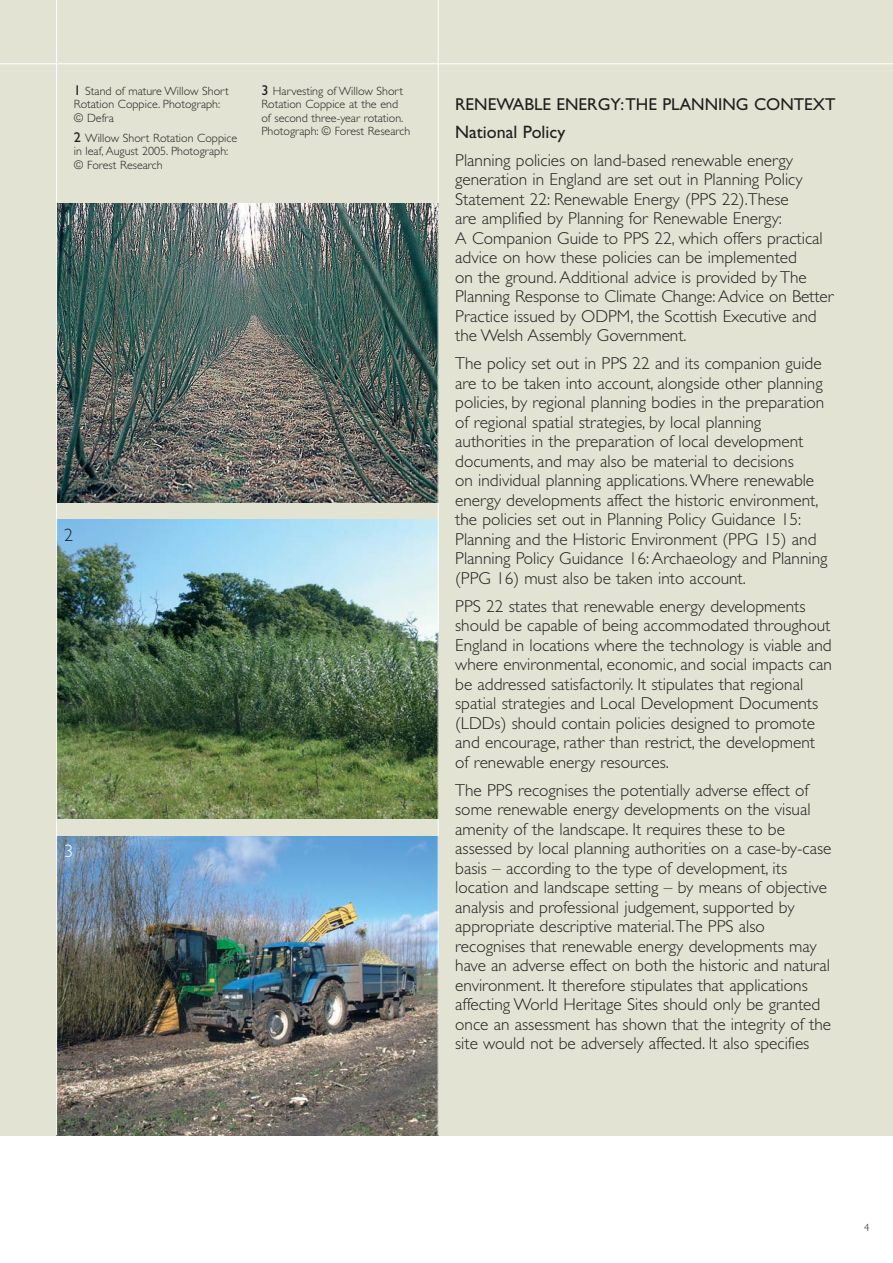
<style>
.page{position:relative;width:893px;height:1263px;background:#fff}
.page>*{position:absolute;margin:0;border:0;box-sizing:border-box;transform-origin:0 0}
.t1{font:18px "Gill Sans";color:#231f20}
.t2{font:300 18px "Gill Sans";color:#fff}
.t3{font:300 18px "Gill Sans";color:#231f20}
.t4{font:300 17.25px/19.5px "Gill Sans";color:#231f20}
.t5{font:17.25px "Gill Sans";color:#231f20}
.t6{font:300 12px/13.5px "Gill Sans";color:#231f20}
.t7{font:300 10.5px "Gill Sans";color:#231f20}
.s1{font-weight:400;font-size:14.25px}
</style>
<div class="page">
<div style="left:0;top:0;width:892px;height:1135px;background:#e2e3d3"></div>
<img style="left:57px;top:836px;width:381px;height:299px">
<img style="left:57px;top:520px;width:381px;height:299px">
<hr style="left:0;top:63px;width:892px;height:1px;background:#fff">
<img style="left:57px;top:203px;width:381px;height:300px">
<hr style="left:438px;top:0;width:1px;height:1135px;background:#fff">
<hr style="left:56px;top:0;width:1px;height:1135px;background:#fff">
<p class="t6" style="left:74px;top:85px;width:156px"><span class="s1">1</span> Stand of mature Willow Short<br>Rotation Coppice. Photograph: © Defra</p>
<p class="t6" style="left:74px;top:132px;width:165px"><span class="s1">2</span> Willow Short Rotation Coppice in leaf, August 2005. Photograph: © Forest Research</p>
<p class="t2" style="left:64px;top:212px;width:10px">1</p>
<p class="t6" style="left:261px;top:85px;width:150px"><span class="s1">3</span> Harvesting of Willow Short<br>Rotation Coppice at the end of second three-year rotation.<br>Photograph: © Forest Research</p>
<p class="t3" style="left:64px;top:529px;width:10px">2</p>
<p class="t2" style="left:64px;top:845px;width:10px">3</p>
<p class="t5" style="left:455px;top:98px;width:382px">RENEWABLE ENERGY:THE PLANNING CONTEXT</p>
<p class="t1" style="left:455px;top:125px;width:112px">National Policy</p>
<p class="t4" style="left:455px;top:152px;width:380px">Planning policies on land-based renewable energy generation in England are set out in Planning Policy Statement 22: Renewable Energy (PPS 22).These<br>are amplified by Planning for Renewable Energy:<br>A Companion Guide to PPS 22, which offers practical advice on how these policies can be implemented<br>on the ground. Additional advice is provided by The Planning Response to Climate Change: Advice on Better Practice issued by ODPM, the Scottish Executive and the Welsh Assembly Government.</p>
<p class="t4" style="left:455px;top:355px;width:374px">The policy set out in PPS 22 and its companion guide are to be taken into account, alongside other planning policies, by regional planning bodies in the preparation of regional spatial strategies, by local planning authorities in the preparation of local development documents, and may also be material to decisions<br>on individual planning applications.Where renewable energy developments affect the historic environment, the policies set out in Planning Policy Guidance 15:<br>Planning and the Historic Environment (PPG 15) and Planning Policy Guidance 16: Archaeology and Planning (PPG 16) must also be taken into account.</p>
<p class="t4" style="left:455px;top:598px;width:378px">PPS 22 states that renewable energy developments should be capable of being accommodated throughout England in locations where the technology is viable and where environmental, economic, and social impacts can be addressed satisfactorily. It stipulates that regional spatial strategies and Local Development Documents (LDDs) should contain policies designed to promote and encourage, rather than restrict, the development of renewable energy resources.</p>
<p class="t4" style="left:455px;top:782px;width:377px">The PPS recognises the potentially adverse effect of some renewable energy developments on the visual amenity of the landscape. It requires these to be assessed by local planning authorities on a case-by-case basis – according to the type of development, its location and landscape setting – by means of objective analysis and professional judgement, supported by appropriate descriptive material.The PPS also recognises that renewable energy developments may have an adverse effect on both the historic and natural environment. It therefore stipulates that applications affecting World Heritage Sites should only be granted once an assessment has shown that the integrity of the site would not be adversely affected. It also specifies</p>
<p class="t7" style="left:864px;top:1223px;width:7px">4</p>
</div>
